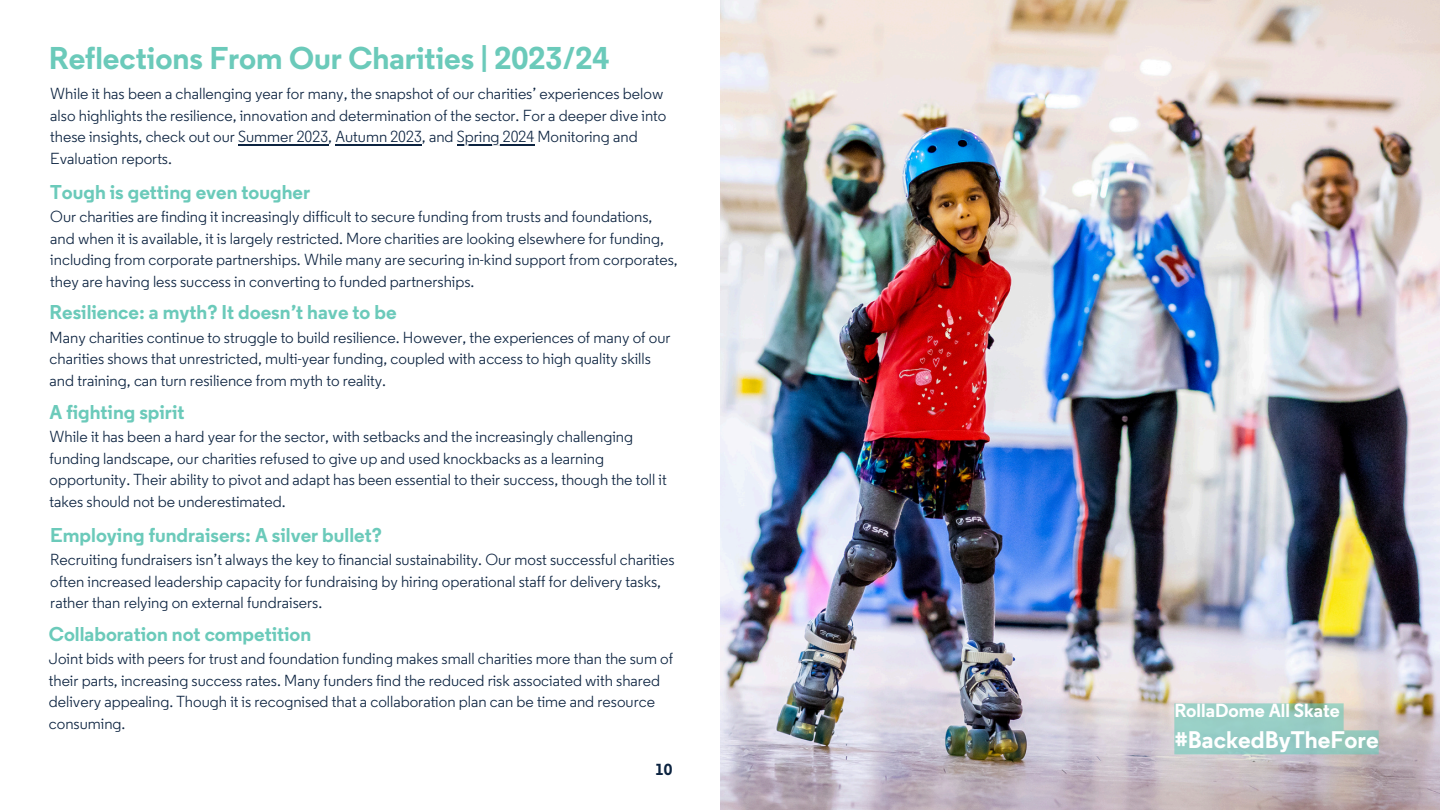
<style>
.page{position:relative;width:1440px;height:810px;background:#fff}
.page>*{position:absolute;margin:0;border:0;box-sizing:border-box;transform-origin:0 0}
.t1{font:700 31.5px "Regular";color:#6bcaba}
.t2{font:700 24px "Regular";color:#fff}
.t3{font:700 20px "Regular";color:#6bcaba}
.t4{font:700 19px "Regular";color:#fff}
.t5{font:16px/21.8px "Regular";color:#0c2340}
.t6{font:700 16px "Regular";color:#0c2340}
</style>
<div class="page">
<img style="left:720px;top:0;width:720px;height:810px">
<hr style="left:238px;top:144px;width:90px;height:1px;background:#0c2340">
<hr style="left:335px;top:144px;width:87px;height:1px;background:#0c2340">
<hr style="left:457px;top:144px;width:77px;height:1px;background:#0c2340">
<svg style="left:1174px;top:703px;width:205px;height:51px;background:#9ccac1"></svg>
<p class="t1" style="left:49px;top:45px;width:562px">Reflections From Our Charities | 2023/24</p>
<p class="t5" style="left:50px;top:84px;width:618px">While it has been a challenging year for many, the snapshot of our charities’ experiences below also highlights the resilience, innovation and determination of the sector. For a deeper dive into these insights, check out our Summer 2023, Autumn 2023, and Spring 2024 Monitoring and</p>
<p class="t5" style="left:50px;top:149px;width:123px">Evaluation reports.</p>
<p class="t3" style="left:50px;top:184px;width:261px">Tough is getting even tougher</p>
<p class="t5" style="left:50px;top:207px;width:629px">Our charities are finding it increasingly difficult to secure funding from trusts and foundations, and when it is available, it is largely restricted. More charities are looking elsewhere for funding, including from corporate partnerships. While many are securing in-kind support from corporates, they are having less success in converting to funded partnerships.</p>
<p class="t3" style="left:50px;top:304px;width:348px">Resilience: a myth? It doesn’t have to be</p>
<p class="t5" style="left:50px;top:328px;width:622px">Many charities continue to struggle to build resilience. However, the experiences of many of our charities shows that unrestricted, multi-year funding, coupled with access to high quality skills and training, can turn resilience from myth to reality.</p>
<p class="t3" style="left:50px;top:404px;width:136px">A fighting spirit</p>
<p class="t5" style="left:50px;top:427px;width:619px">While it has been a hard year for the sector, with setbacks and the increasingly challenging funding landscape, our charities refused to give up and used knockbacks as a learning opportunity. Their ability to pivot and adapt has been essential to their success, though the toll it takes should not be underestimated.</p>
<p class="t3" style="left:50px;top:527px;width:333px">Employing fundraisers: A silver bullet?</p>
<p class="t5" style="left:50px;top:550px;width:626px">Recruiting fundraisers isn’t always the key to financial sustainability. Our most successful charities often increased leadership capacity for fundraising by hiring operational staff for delivery tasks, rather than relying on external fundraisers.</p>
<h2 class="t3" style="left:49px;top:626px;width:264px">Collaboration not competition</h2>
<p class="t5" style="left:49px;top:649px;width:626px">Joint bids with peers for trust and foundation funding makes small charities more than the sum of their parts, increasing success rates. Many funders find the reduced risk associated with shared delivery appealing. Though it is recognised that a collaboration plan can be time and resource consuming.</p>
<p class="t6" style="left:655px;top:763px;width:19px">10</p>
<p class="t4" style="left:1174px;top:703px;width:167px">RollaDome All Skate</p>
<p class="t2" style="left:1174px;top:730px;width:206px">#BackedByTheFore</p>
</div>
